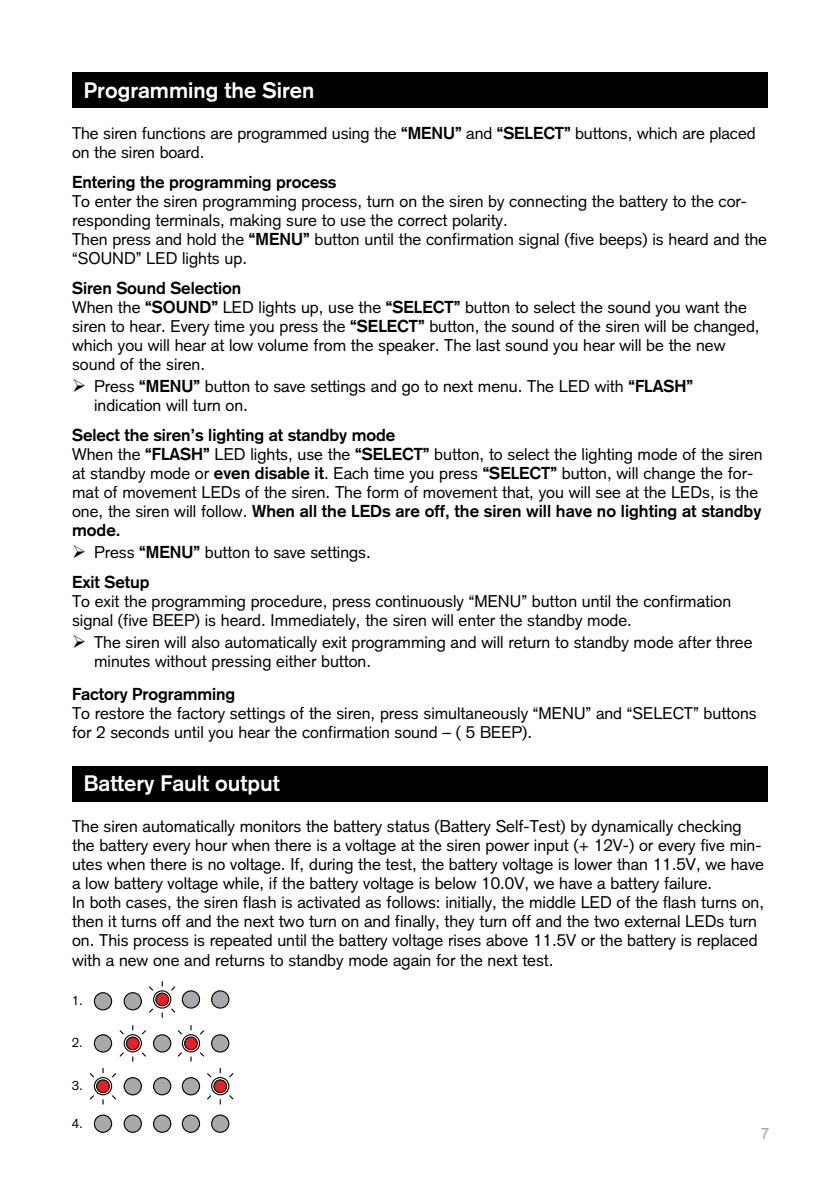
<style>
.page{position:relative;width:840px;height:1191px;background:#fff}
.page>*{position:absolute;margin:0;border:0;box-sizing:border-box;transform-origin:0 0}
.t1{font:700 22px "PF Akzidenz";color:#fff}
.t2{font:17px/19px "PF Akzidenz";color:#000}
.t3{font:700 17px "PF Akzidenz";letter-spacing:-.005em;color:#000}
.t4{font:16px "PF Akzidenz";color:#a7a9ac}
.t5{font:13.2px "PF Akzidenz";color:#000}
.s1{font-weight:700}
</style>
<div class="page">
<div style="left:72px;top:72px;width:695px;height:36px;background:#000"></div>
<div style="left:72px;top:765px;width:695px;height:36px;background:#000"></div>
<div style="left:211px;top:1077px;width:18px;height:18px;border:1px solid #000;border-radius:50%"></div>
<svg style="left:207px;top:1095px;width:5px;height:5px"></svg>
<svg style="left:229px;top:1095px;width:5px;height:5px"></svg>
<svg style="left:229px;top:1073px;width:5px;height:5px"></svg>
<svg style="left:207px;top:1073px;width:5px;height:5px"></svg>
<div style="left:94px;top:1077px;width:18px;height:18px;border:1px solid #000;border-radius:50%"></div>
<svg style="left:112px;top:1095px;width:5px;height:5px"></svg>
<svg style="left:112px;top:1073px;width:5px;height:5px"></svg>
<svg style="left:89px;top:1073px;width:5px;height:5px"></svg>
<div style="left:182px;top:1034px;width:18px;height:18px;border:1px solid #000;border-radius:50%"></div>
<svg style="left:177px;top:1052px;width:5px;height:5px"></svg>
<svg style="left:177px;top:1030px;width:5px;height:5px"></svg>
<div style="left:124px;top:1034px;width:18px;height:18px;border:1px solid #000;border-radius:50%"></div>
<svg style="left:119px;top:1052px;width:5px;height:5px"></svg>
<svg style="left:141px;top:1052px;width:5px;height:5px"></svg>
<svg style="left:141px;top:1030px;width:5px;height:5px"></svg>
<svg style="left:119px;top:1030px;width:5px;height:5px"></svg>
<div style="left:94px;top:992px;width:17px;height:18px;background:#a7a9ac;border-radius:50%"></div>
<div style="left:94px;top:992px;width:18px;height:18px;border:1px solid #000;border-radius:50%"></div>
<div style="left:124px;top:992px;width:17px;height:18px;background:#a7a9ac;border-radius:50%"></div>
<div style="left:123px;top:992px;width:19px;height:18px;border:1px solid #000;border-radius:50%"></div>
<div style="left:182px;top:991px;width:17px;height:17px;background:#a7a9ac;border-radius:50%"></div>
<div style="left:182px;top:990px;width:18px;height:18px;border:1px solid #000;border-radius:50%"></div>
<div style="left:211px;top:991px;width:18px;height:17px;background:#a7a9ac;border-radius:50%"></div>
<div style="left:211px;top:990px;width:18px;height:18px;border:1px solid #000;border-radius:50%"></div>
<div style="left:153px;top:990px;width:18px;height:18px;border:1px solid #000;border-radius:50%"></div>
<div style="left:156px;top:993px;width:12px;height:12px;background:#ed1d24;border-radius:50%"></div>
<div style="left:155px;top:992px;width:14px;height:14px;border:1px solid #000;border-radius:50%"></div>
<div style="left:126px;top:1037px;width:13px;height:12px;background:#ed1d24;border-radius:50%"></div>
<div style="left:126px;top:1036px;width:14px;height:14px;border:1px solid #000;border-radius:50%"></div>
<div style="left:97px;top:1080px;width:12px;height:12px;background:#ed1d24;border-radius:50%"></div>
<div style="left:96px;top:1079px;width:14px;height:14px;border:1px solid #000;border-radius:50%"></div>
<div style="left:214px;top:1080px;width:12px;height:12px;background:#ed1d24;border-radius:50%"></div>
<div style="left:213px;top:1079px;width:14px;height:14px;border:1px solid #000;border-radius:50%"></div>
<svg style="left:184px;top:1037px;width:13px;height:12px"></svg>
<div style="left:184px;top:1036px;width:14px;height:14px;border:1px solid #000;border-radius:50%"></div>
<svg style="left:149px;top:1008px;width:5px;height:5px"></svg>
<svg style="left:171px;top:1008px;width:5px;height:5px"></svg>
<svg style="left:171px;top:986px;width:5px;height:5px"></svg>
<svg style="left:149px;top:986px;width:5px;height:5px"></svg>
<div style="left:94px;top:1034px;width:17px;height:18px;background:#a7a9ac;border-radius:50%"></div>
<div style="left:94px;top:1034px;width:18px;height:18px;border:1px solid #000;border-radius:50%"></div>
<div style="left:153px;top:1034px;width:18px;height:18px;background:#a7a9ac;border-radius:50%"></div>
<div style="left:153px;top:1034px;width:18px;height:18px;border:1px solid #000;border-radius:50%"></div>
<div style="left:211px;top:1034px;width:18px;height:18px;background:#a7a9ac;border-radius:50%"></div>
<div style="left:211px;top:1034px;width:18px;height:18px;border:1px solid #000;border-radius:50%"></div>
<div style="left:94px;top:1115px;width:17px;height:17px;background:#a7a9ac;border-radius:50%"></div>
<div style="left:94px;top:1114px;width:18px;height:18px;border:1px solid #000;border-radius:50%"></div>
<div style="left:124px;top:1115px;width:17px;height:17px;background:#a7a9ac;border-radius:50%"></div>
<div style="left:123px;top:1114px;width:19px;height:18px;border:1px solid #000;border-radius:50%"></div>
<div style="left:153px;top:1115px;width:18px;height:17px;background:#a7a9ac;border-radius:50%"></div>
<div style="left:153px;top:1114px;width:18px;height:18px;border:1px solid #000;border-radius:50%"></div>
<div style="left:182px;top:1115px;width:17px;height:17px;background:#a7a9ac;border-radius:50%"></div>
<div style="left:182px;top:1114px;width:18px;height:18px;border:1px solid #000;border-radius:50%"></div>
<div style="left:211px;top:1115px;width:18px;height:17px;background:#a7a9ac;border-radius:50%"></div>
<div style="left:211px;top:1114px;width:18px;height:18px;border:1px solid #000;border-radius:50%"></div>
<div style="left:124px;top:1077px;width:17px;height:17px;background:#a7a9ac;border-radius:50%"></div>
<div style="left:123px;top:1077px;width:19px;height:18px;border:1px solid #000;border-radius:50%"></div>
<div style="left:153px;top:1077px;width:18px;height:17px;background:#a7a9ac;border-radius:50%"></div>
<div style="left:153px;top:1077px;width:18px;height:18px;border:1px solid #000;border-radius:50%"></div>
<div style="left:182px;top:1077px;width:17px;height:17px;background:#a7a9ac;border-radius:50%"></div>
<div style="left:182px;top:1077px;width:18px;height:18px;border:1px solid #000;border-radius:50%"></div>
<p class="t1" style="left:84px;top:77px;width:232px">Programming the Siren</p>
<p class="t2" style="left:72px;top:124px;width:684px">The siren functions are programmed using the <span class="s1">“MENU”</span> and <span class="s1">“SELECT”</span> buttons, which are placed on the siren board.</p>
<p class="t3" style="left:72px;top:172px;width:266px">Entering the programming process</p>
<p class="t2" style="left:72px;top:192px;width:696px">To enter the siren programming process, turn on the siren by connecting the battery to the cor&shy;responding terminals, making sure to use the correct polarity.<br>Then press and hold the <span class="s1">“MENU”</span> button until the confirmation signal (five beeps) is heard and the “SOUND” LED lights up.</p>
<p class="t2" style="left:72px;top:279px;width:688px"><span class="s1">Siren Sound Selection<br></span>When the <span class="s1">“SOUND”</span> LED lights up, use the <span class="s1">“SELECT”</span> button to select the sound you want the siren to hear. Every time you press the <span class="s1">“SELECT”</span> button, the sound of the siren will be changed, which you will hear at low volume from the speaker. The last sound you hear will be the new sound of the siren.</p>
<p class="t2" style="left:94px;top:377px;width:600px;text-indent:-22px">➢ Press <span class="s1">“MENU”</span> button to save settings and go to next menu. The LED with <span class="s1">“FLASH” </span>indication will turn on.</p>
<p class="t2" style="left:72px;top:426px;width:691px"><span class="s1">Select the siren’s lighting at standby mode<br></span>When the <span class="s1">“FLASH”</span> LED lights, use the <span class="s1">“SELECT”</span> button, to select the lighting mode of the siren at standby mode or <span class="s1">even disable it</span>. Each time you press <span class="s1">“SELECT”</span> button, will change the for&shy;mat of movement LEDs of the siren. The form of movement that, you will see at the LEDs, is the one, the siren will follow. <span class="s1">When all the LEDs are off, the siren will have no lighting at standby mode.</span></p>
<p class="t2" style="left:72px;top:537px;width:300px;line-height:30px">➢ Press <span class="s1">“MENU”</span> button to save settings.<br><span class="s1">Exit Setup</span></p>
<p class="t2" style="left:72px;top:592px;width:660px">To exit the programming procedure, press continuously “MENU” button until the confirmation signal (five BEEP) is heard. Immediately, the siren will enter the standby mode.</p>
<p class="t2" style="left:94px;top:633px;width:659px;text-indent:-22px">➢ The siren will also automatically exit programming and will return to standby mode after three minutes without pressing either button.</p>
<p class="t3" style="left:72px;top:684px;width:165px">Factory Programming</p>
<p class="t2" style="left:72px;top:704px;width:685px">To restore the factory settings of the siren, press simultaneously “MENU” and “SELECT” buttons for 2 seconds until you hear the confirmation sound – ( 5 BEEP).</p>
<p class="t1" style="left:84px;top:770px;width:197px">Battery Fault output</p>
<p class="t2" style="left:72px;top:817px;width:693px">The siren automatically monitors the battery status (Battery Self-Test) by dynamically checking the battery every hour when there is a voltage at the siren power input (+ 12V-) or every five min&shy;utes when there is no voltage. If, during the test, the battery voltage is lower than 11.5V, we have a low battery voltage while, if the battery voltage is below 10.0V, we have a battery failure.<br>In both cases, the siren flash is activated as follows: initially, the middle LED of the flash turns on, then it turns off and the next two turn on and finally, they turn off and the two external LEDs turn on. This process is repeated until the battery voltage rises above 11.5V or the battery is replaced with a new one and returns to standby mode again for the next test.</p>
<p class="t5" style="left:72px;top:993px;width:12px">1.</p>
<p class="t5" style="left:72px;top:1034px;width:12px">2.</p>
<p class="t5" style="left:72px;top:1077px;width:12px">3.</p>
<p class="t5" style="left:72px;top:1115px;width:12px">4.</p>
<p class="t4" style="left:760px;top:1124px;width:10px">7</p>
</div>
